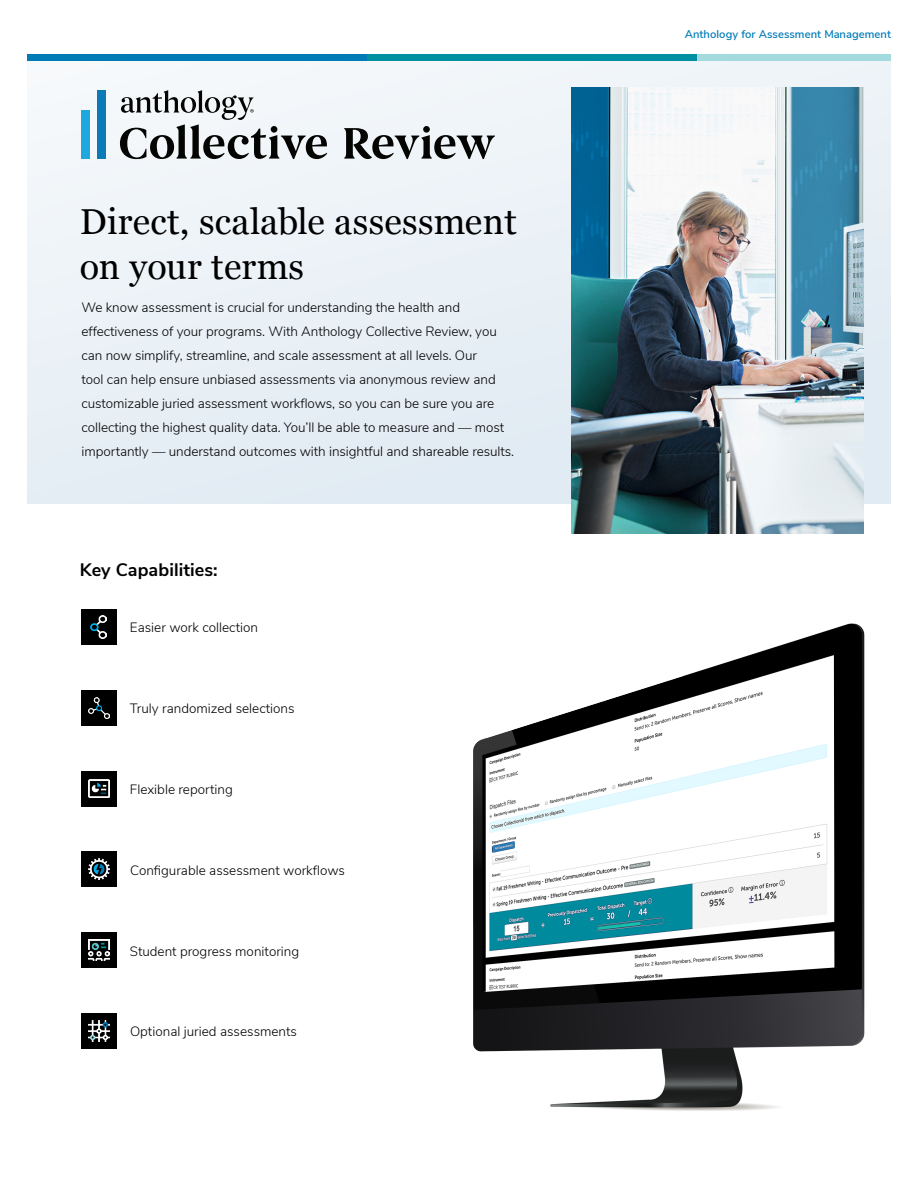
<style>
.page{position:relative;width:918px;height:1188px;background:#fff}
.page>*{position:absolute;margin:0;border:0;box-sizing:border-box;transform-origin:0 0}
.Headline{font:36px/45px "Georgia";letter-spacing:.005em;color:#000}
.t1{font:700 18px "Nunito Sans";letter-spacing:.005em;color:#000}
.Body_Copy{font:300 13.5px/24px "Nunito Sans";letter-spacing:-.005em;color:#000}
.Icons{font:300 13.5px "Nunito Sans";color:#000}
.t2{font:600 11.25px "Nunito Sans";letter-spacing:.005em;color:#007bb6}
</style>
<div class="page">
<div style="left:27px;top:54px;width:864px;height:449px;background:#eaf1f6"></div>
<img style="left:572px;top:88px;width:292px;height:446px">
<div style="left:604px;top:54px;width:287px;height:7px;background:#a2dadd"></div>
<div style="left:359px;top:54px;width:338px;height:7px;background:#0090a1"></div>
<div style="left:27px;top:54px;width:340px;height:7px;background:#007bb6"></div>
<div style="left:97px;top:90px;width:9px;height:69px;background:#0a7bb7"></div>
<div style="left:82px;top:110px;width:8px;height:49px;background:#1ea8e0"></div>
<div style="left:423px;top:126px;width:7px;height:7px;background:#040503;border-radius:50%"></div>
<svg style="left:344px;top:128px;width:151px;height:31px"></svg>
<svg style="left:120px;top:90px;width:207px;height:69px"></svg>
<div style="left:81px;top:609px;width:36px;height:36px;background:#010000"></div>
<img style="left:91px;top:615px;width:16px;height:24px">
<div style="left:81px;top:852px;width:35px;height:35px;background:#000"></div>
<img style="left:88px;top:859px;width:21px;height:21px">
<div style="left:81px;top:771px;width:35px;height:35px;background:#010000"></div>
<img style="left:88px;top:780px;width:21px;height:17px">
<div style="left:81px;top:1013px;width:35px;height:36px;background:#000"></div>
<img style="left:88px;top:1020px;width:21px;height:21px">
<div style="left:81px;top:932px;width:35px;height:36px;background:#010000"></div>
<img style="left:88px;top:940px;width:21px;height:21px">
<div style="left:81px;top:690px;width:35px;height:36px;background:#000"></div>
<img style="left:88px;top:697px;width:21px;height:21px">
<img style="left:473px;top:623px;width:392px;height:488px">
<p class="Headline" style="left:80px;top:197px;width:438px">Direct, scalable assessment on your terms</p>
<p class="Body_Copy" style="left:82px;top:295px;width:434px">We know assessment is crucial for understanding the health and effectiveness of your programs. With Anthology Collective Review, you can now simplify, streamline, and scale assessment at all levels. Our<br>tool can help ensure unbiased assessments via anonymous review and customizable juried assessment workflows, so you can be sure you are collecting the highest quality data. You’ll be able to measure and — most importantly — understand outcomes with insightful and shareable results.</p>
<p class="t1" style="left:80px;top:556px;width:139px">Key Capabilities:</p>
<p class="Icons" style="left:130px;top:618px;width:130px">Easier work collection</p>
<p class="Icons" style="left:130px;top:699px;width:166px">Truly randomized selections</p>
<p class="Icons" style="left:130px;top:779px;width:105px">Flexible reporting</p>
<p class="Icons" style="left:130px;top:860px;width:216px">Configurable assessment workflows</p>
<p class="Icons" style="left:130px;top:941px;width:171px">Student progress monitoring</p>
<p class="Icons" style="left:130px;top:1022px;width:169px">Optional juried assessments</p>
<p class="t2" style="left:685px;top:26px;width:208px">Anthology for Assessment Management</p>
</div>
